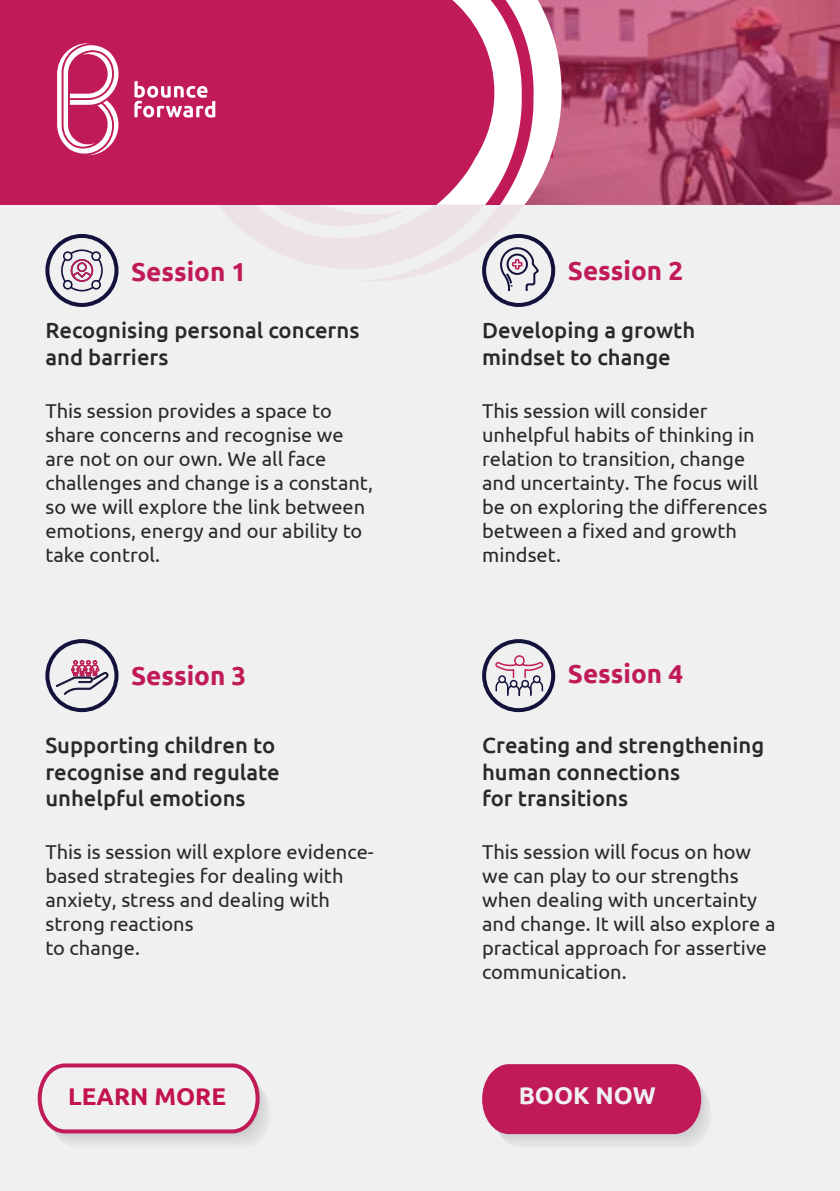
<style>
.page{position:relative;width:840px;height:1191px;background:#fff}
.page>*{position:absolute;margin:0;border:0;box-sizing:border-box;transform-origin:0 0}
.t1{font:700 26px "Ubuntu";color:#c01b58}
.t2{font:700 24.2px "Ubuntu";color:#c2124f}
.t3{font:700 24.2px "Ubuntu";color:#f0f0f0}
.t4{font:500 22px/26.4px "Ubuntu";color:#28292a}
.t5{font:20px/24px "Ubuntu";color:#28292a}
</style>
<div class="page">
<div style="left:0;top:0;width:839px;height:1191px;background:#f0f0f0"></div>
<div style="left:482px;top:234px;width:73px;height:73px;border:4px solid #12123d;border-radius:50%"></div>
<svg style="left:495px;top:655px;width:48px;height:41px"></svg>
<div style="left:482px;top:639px;width:73px;height:73px;border:4px solid #12123d;border-radius:50%"></div>
<div style="left:0;top:0;width:839px;height:204px;background:#c01b58"></div>
<img style="left:561px;top:0;width:278px;height:204px">
<svg style="left:437px;top:0;width:124px;height:204px"></svg>
<svg style="left:200px;top:204px;width:361px;height:89px"></svg>
<svg style="left:482px;top:1064px;width:228px;height:81px"></svg>
<svg style="left:37px;top:1063px;width:231px;height:82px"></svg>
<div style="left:45px;top:234px;width:73px;height:73px;border:4px solid #12123d;border-radius:50%"></div>
<svg style="left:61px;top:249px;width:42px;height:42px"></svg>
<div style="left:45px;top:639px;width:73px;height:73px;border:4px solid #12123d;border-radius:50%"></div>
<svg style="left:56px;top:660px;width:53px;height:35px"></svg>
<svg style="left:57px;top:43px;width:62px;height:112px"></svg>
<svg style="left:134px;top:81px;width:81px;height:37px"></svg>
<h1 class="t1" style="left:131px;top:256px;width:117px">Session 1</h1>
<h1 class="t1" style="left:567px;top:254px;width:117px">Session 2</h1>
<p class="t4" style="left:45px;top:317px;width:315px">Recognising personal concerns and barriers</p>
<p class="t5" style="left:45px;top:398px;width:329px">This session provides a space to share concerns and recognise we are not on our own. We all face challenges and change is a constant, so we will explore the link between emotions, energy and our ability to take control.</p>
<h1 class="t1" style="left:131px;top:659px;width:117px">Session 3</h1>
<p class="t4" style="left:45px;top:731px;width:236px">Supporting children to recognise and regulate unhelpful emotions</p>
<p class="t5" style="left:45px;top:839px;width:330px">This is session will explore evidence&shy;based strategies for dealing with anxiety, stress and dealing with strong reactions<br>to change.</p>
<p class="t4" style="left:482px;top:317px;width:214px">Developing a growth mindset to change</p>
<p class="t5" style="left:482px;top:398px;width:286px">This session will consider unhelpful habits of thinking in relation to transition, change and uncertainty. The focus will be on exploring the differences between a fixed and growth mindset.</p>
<h1 class="t1" style="left:567px;top:658px;width:117px">Session 4</h1>
<p class="t4" style="left:482px;top:731px;width:283px">Creating and strengthening human connections<br>for transitions</p>
<p class="t5" style="left:482px;top:839px;width:295px">This session will focus on how we can play to our strengths when dealing with uncertainty and change. It will also explore a practical approach for assertive communication.</p>
<p class="t2" style="left:68px;top:1081px;width:159px">LEARN MORE</p>
<p class="t3" style="left:518px;top:1081px;width:138px">BOOK NOW</p>
</div>
